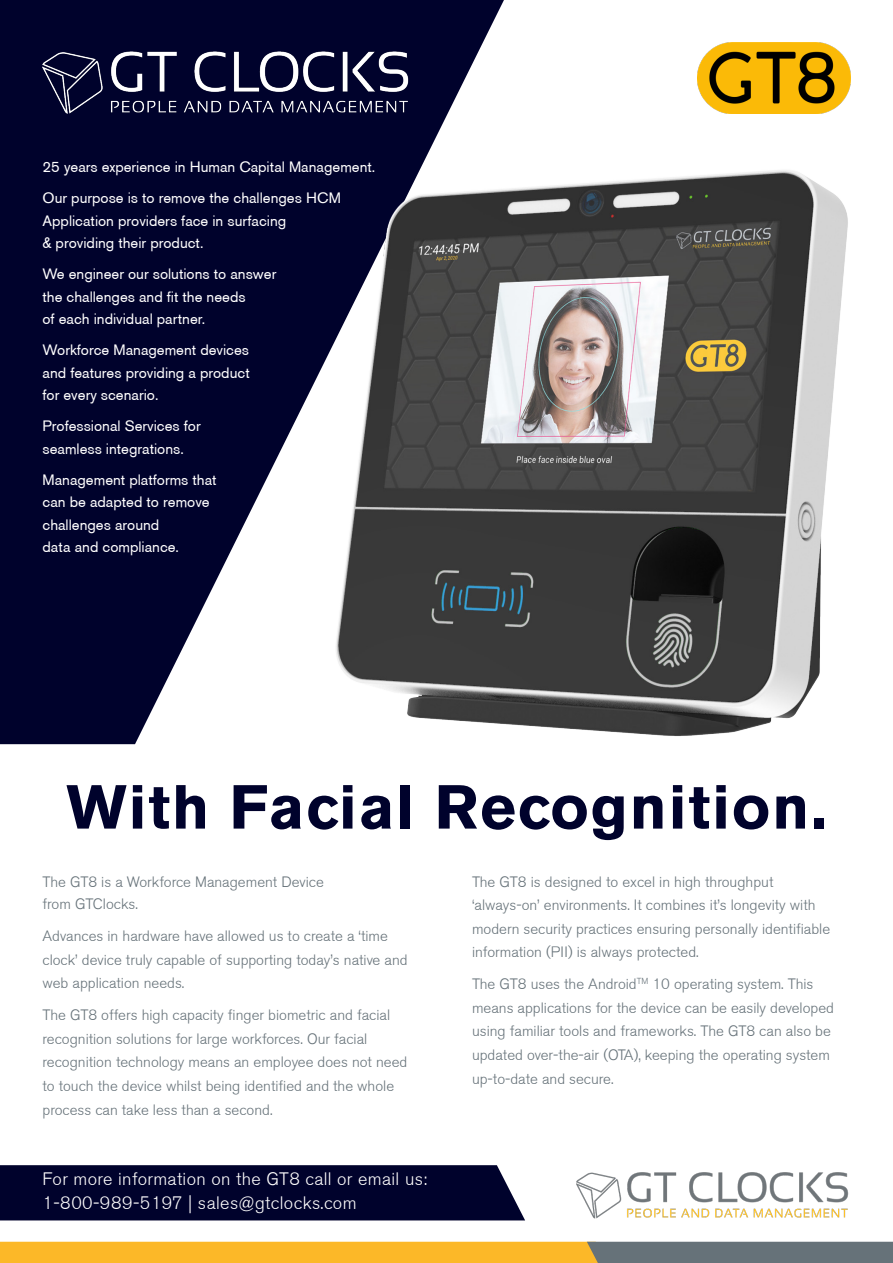
<style>
.page{position:relative;width:893px;height:1263px;background:#fff}
.page>*{position:absolute;margin:0;border:0;box-sizing:border-box;transform-origin:0 0}
.t1{font:700 61.5px "Akzidenz Grotesk BE";letter-spacing:.03em;color:#00022c}
.t2{font:300 18px "Berthold Akzidenz Grotesk BE";letter-spacing:.02em;color:#fff}
.t3{font:300 15px/23.5px "Berthold Akzidenz Grotesk BE";color:#667279}
.t4{font:15px/22.5px "Berthold Akzidenz Grotesk BE";color:#fff}
</style>
<div class="page">
<svg style="left:0;top:0;width:504px;height:744px;background:#26284b"></svg>
<img style="left:697px;top:43px;width:153px;height:71px">
<img style="left:43px;top:44px;width:367px;height:71px">
<svg style="left:0;top:1242px;width:893px;height:21px;background:#c9a043"></svg>
<img style="left:308px;top:136px;width:540px;height:608px">
<div style="left:0;top:1165px;width:525px;height:55px;background:#00022c"></div>
<img style="left:577px;top:1172px;width:272px;height:47px">
<p class="t4" style="left:43px;top:156px;width:334px">25 years experience in Human Capital Management.</p>
<p class="t4" style="left:43px;top:187px;width:300px">Our purpose is to remove the challenges HCM<br>Application providers face in surfacing<br>&amp; providing their product.</p>
<p class="t4" style="left:43px;top:263px;width:235px">We engineer our solutions to answer the challenges and fit the needs<br>of each individual partner.</p>
<p class="t4" style="left:43px;top:339px;width:209px;text-align:justify">Workforce Management devices and features providing a product for every scenario.</p>
<p class="t4" style="left:43px;top:415px;width:160px">Professional Services for seamless integrations.</p>
<p class="t4" style="left:43px;top:468px;width:176px">Management platforms that can be adapted to remove challenges around<br>data and compliance.</p>
<p class="t1" style="left:66px;top:771px;width:761px">With Facial Recognition.</p>
<p class="t3" style="left:43px;top:870px;width:283px;line-height:22.5px">The GT8 is a Workforce Management Device from GTClocks.</p>
<p class="t3" style="left:43px;top:924px;width:367px">Advances in hardware have allowed us to create a ‘time clock’ device truly capable of supporting today’s native and web application needs.</p>
<p class="t3" style="left:43px;top:1004px;width:366px">The GT8 offers high capacity finger biometric and facial recognition solutions for large workforces. Our facial recognition technology means an employee does not need to touch the device whilst being identified and the whole process can take less than a second.</p>
<p class="t2" style="left:43px;top:1169px;width:386px">For more information on the GT8 call or email us:</p>
<p class="t2" style="left:43px;top:1193px;width:316px">1-800-989-5197 | sales@gtclocks.com</p>
<p class="t3" style="left:472px;top:870px;width:360px">The GT8 is designed to excel in high throughput ‘always-on’ environments. It combines it’s longevity with modern security practices ensuring personally identifiable information (PII) is always protected.</p>
<p class="t3" style="left:472px;top:973px;width:363px">The GT8 uses the Android<sup>TM</sup> 10 operating system. This means applications for the device can be easily developed using familiar tools and frameworks. The GT8 can also be updated over-the-air (OTA), keeping the operating system up-to-date and secure.</p>
</div>
